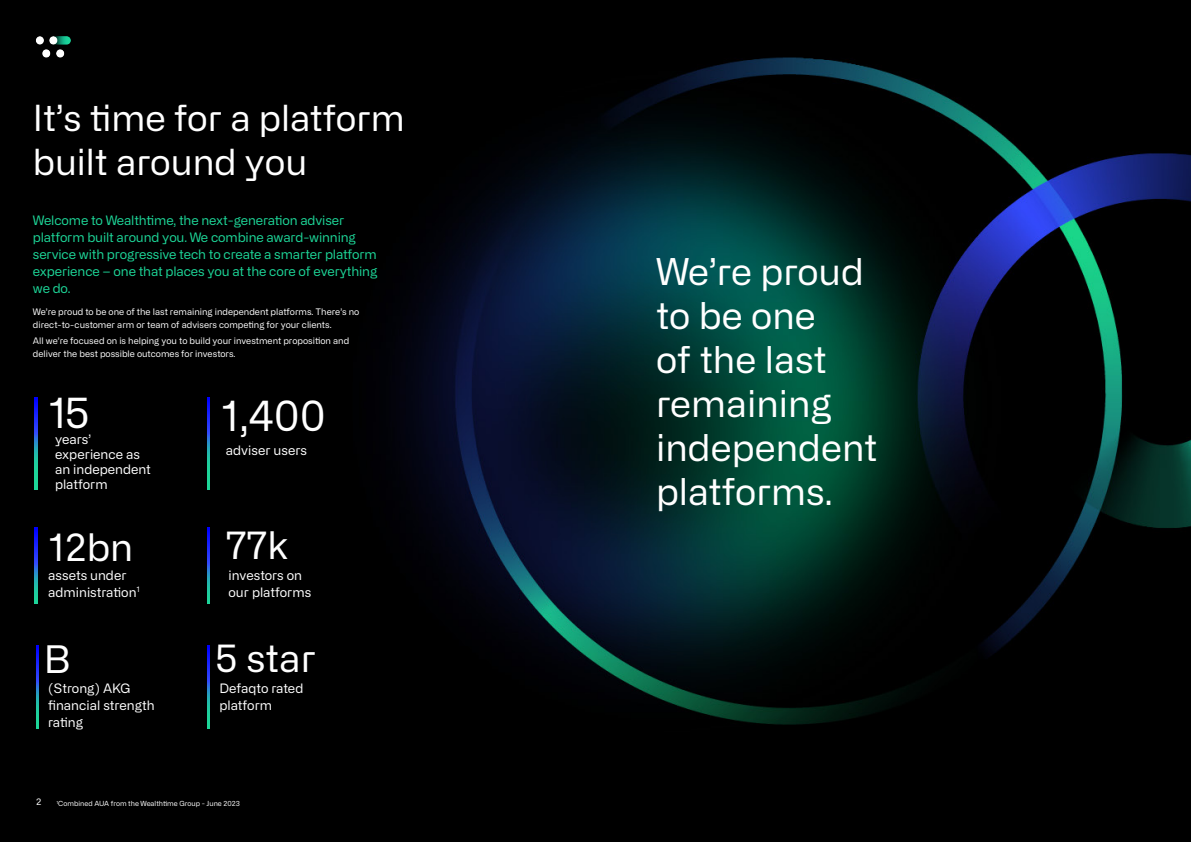
<style>
.page{position:relative;width:1191px;height:842px;background:#fff}
.page>*{position:absolute;margin:0;border:0;box-sizing:border-box;transform-origin:0 0}
.t1{font:42px "Alliance No.2";color:#fff}
.t2{font:38px "Alliance No.2";color:#fff}
.t3{font:37px/44px "Alliance No.2";color:#fff}
.t4{font:36px/44px "Alliance No.2";color:#fff}
.t5{font:13px/17px "Alliance No.2";letter-spacing:-.01em;color:#1dd698}
.t6{font:13px/17px "Alliance No.2";color:#fff}
.t7{font:9px/13px "Alliance No.2";color:#fff}
.t8{font:7px "Alliance No.2";color:#fff}
</style>
<div class="page">
<img style="left:0;top:0;width:1191px;height:838px">
<img style="left:36px;top:35px;width:40px;height:22px">
<svg style="left:35px;top:397px;width:2px;height:92px"></svg>
<svg style="left:207px;top:397px;width:3px;height:92px"></svg>
<svg style="left:35px;top:528px;width:2px;height:75px"></svg>
<svg style="left:207px;top:528px;width:3px;height:75px"></svg>
<svg style="left:36px;top:645px;width:2px;height:84px"></svg>
<svg style="left:207px;top:645px;width:3px;height:84px"></svg>
<p class="t4" style="left:33px;top:96px;width:373px">It’s time for a platform built around you</p>
<p class="t5" style="left:33px;top:212px;width:346px">Welcome to Wealthtime, the next-generation adviser platform built around you. We combine award-winning service with progressive tech to create a smarter platform experience – one that places you at the core of everything we do.</p>
<p class="t7" style="left:33px;top:305px;width:328px">We’re proud to be one of the last remaining independent platforms. There’s no direct-to-customer arm or team of advisers competing for your clients.</p>
<p class="t7" style="left:33px;top:334px;width:318px">All we’re focused on is helping you to build your investment proposition and deliver the best possible outcomes for investors.</p>
<p class="t1" style="left:48px;top:387px;width:43px">15</p>
<p class="t6" style="left:55px;top:432px;width:97px;line-height:15px">years’ experience as an independent platform</p>
<p class="t2" style="left:48px;top:524px;width:87px">12bn</p>
<p class="t6" style="left:48px;top:566px;width:93px">assets under administration<sup>1</sup></p>
<p class="t2" style="left:44px;top:636px;width:28px">B</p>
<p class="t6" style="left:48px;top:679px;width:108px">(Strong) AKG financial strength rating</p>
<p class="t1" style="left:221px;top:390px;width:107px">1,400</p>
<p class="t6" style="left:226px;top:442px;width:83px">adviser users</p>
<p class="t2" style="left:226px;top:522px;width:64px">77k</p>
<p class="t6" style="left:228px;top:566px;width:84px">investors on our platforms</p>
<p class="t2" style="left:215px;top:635px;width:102px">5 star</p>
<p class="t6" style="left:219px;top:679px;width:86px">Defaqto rated platform</p>
<p class="t7" style="left:36px;top:796px;width:7px">2</p>
<p class="t8" style="left:56px;top:799px;width:185px"><sup>1</sup>Combined AUA from the Wealthtime Group - June 2023</p>
<p class="t3" style="left:656px;top:250px;width:223px">We’re proud to be one<br>of the last remaining independent platforms.</p>
</div>
